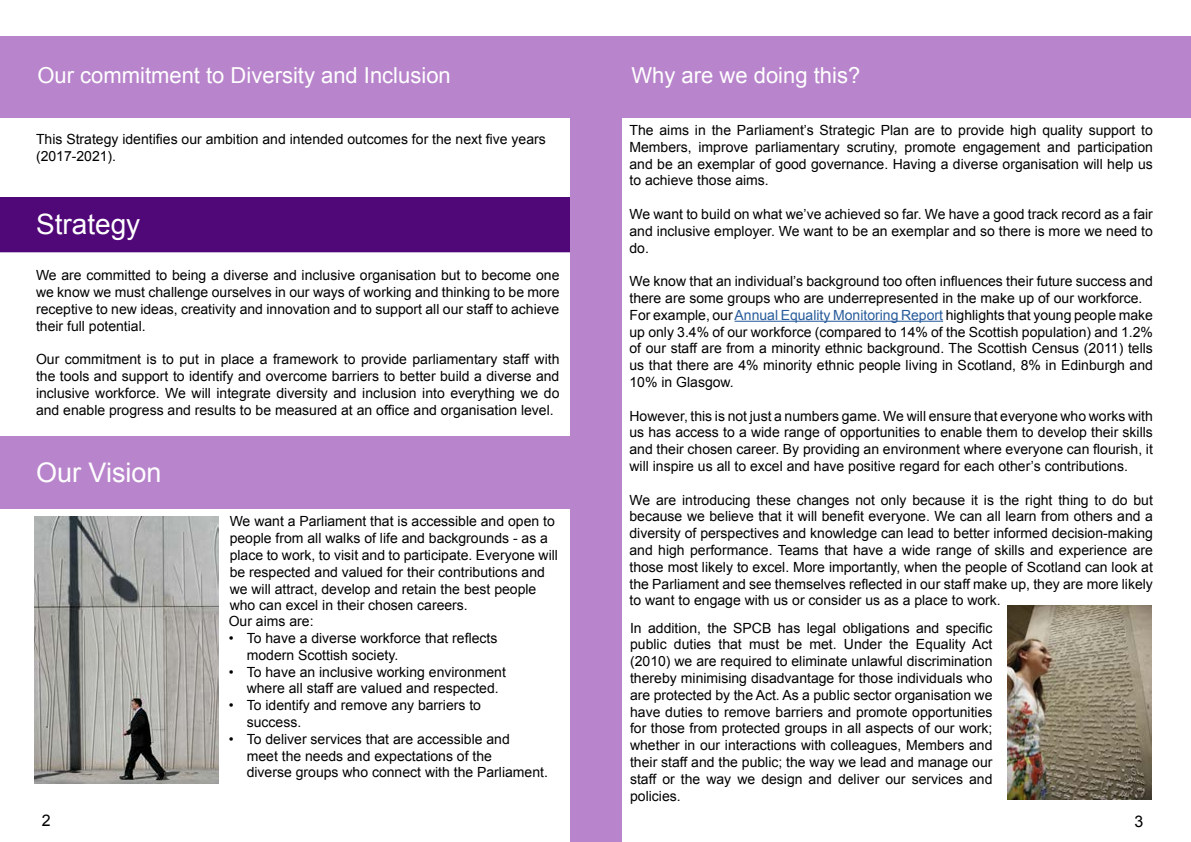
<style>
.page{position:relative;width:1191px;height:842px;background:#fff}
.page>*{position:absolute;margin:0;border:0;box-sizing:border-box;transform-origin:0 0}
.t1{font:28px "Arial";color:#fff}
.t2{font:27px "Arial";color:#fff}
.t3{font:22px "Arial";color:#fff}
.t4{font:16px "Arial";color:#000}
.t5{font:14px/16.8px "Arial";color:#000}
.s1{color:#275b9b}
</style>
<div class="page">
<div style="left:0;top:36px;width:597px;height:81px;background:#b884cb"></div>
<div style="left:0;top:197px;width:570px;height:55px;background:#500778"></div>
<img style="left:34px;top:516px;width:185px;height:268px">
<div style="left:0;top:436px;width:597px;height:72px;background:#b884cb"></div>
<div style="left:597px;top:36px;width:594px;height:81px;background:#b884cb"></div>
<div style="left:570px;top:36px;width:51px;height:806px;background:#b884cb"></div>
<hr style="left:734px;top:321px;width:209px;height:1px;background:#275b9b">
<img style="left:1007px;top:605px;width:144px;height:194px">
<h3 class="t3" style="left:37px;top:60px;width:415px">Our commitment to Diversity and Inclusion</h3>
<p class="t5" style="left:36px;top:131px;width:511px">This Strategy identifies our ambition and intended outcomes for the next five years (2017-2021).</p>
<h1 class="t1" style="left:36px;top:206px;width:106px">Strategy</h1>
<p class="t5" style="left:36px;top:267px;width:525px;text-align:justify">We are committed to being a diverse and inclusive organisation but to become one we know we must challenge ourselves in our ways of working and thinking to be more receptive to new ideas, creativity and innovation and to support all our staff to achieve their full potential.</p>
<p class="t5" style="left:36px;top:351px;width:525px;text-align:justify">Our commitment is to put in place a framework to provide parliamentary staff with the tools and support to identify and overcome barriers to better build a diverse and inclusive workforce. We will integrate diversity and inclusion into everything we do and enable progress and results to be measured at an office and organisation level.</p>
<h2 class="t2" style="left:36px;top:455px;width:127px">Our Vision</h2>
<p class="t5" style="left:229px;top:513px;width:331px">We want a Parliament that is accessible and open to people from all walks of life and backgrounds - as a place to work, to visit and to participate. Everyone will be respected and valued for their contributions and we will attract, develop and retain the best people who can excel in their chosen careers.<br>Our aims are:</p>
<p class="t5" style="left:247px;top:630px;width:252px;text-indent:-18px">• To have a diverse workforce that reflects modern Scottish society.</p>
<p class="t5" style="left:247px;top:663px;width:261px;text-indent:-18px">• To have an inclusive working environment where all staff are valued and respected.</p>
<p class="t5" style="left:247px;top:697px;width:236px;text-indent:-18px">• To identify and remove any barriers to success.</p>
<p class="t5" style="left:247px;top:730px;width:303px;text-indent:-18px">• To deliver services that are accessible and<br>meet the needs and expectations of the<br>diverse groups who connect with the Parliament.</p>
<h3 class="t3" style="left:631px;top:60px;width:230px">Why are we doing this?</h3>
<p class="t5" style="left:629px;top:122px;width:525px;text-align:justify">The aims in the Parliament’s Strategic Plan are to provide high quality support to Members, improve parliamentary scrutiny, promote engagement and participation and be an exemplar of good governance. Having a diverse organisation will help us to achieve those aims.</p>
<p class="t5" style="left:629px;top:206px;width:525px;text-align:justify">We want to build on what we’ve achieved so far. We have a good track record as a fair and inclusive employer. We want to be an exemplar and so there is more we need to do.</p>
<p class="t5" style="left:629px;top:273px;width:525px">We know that an individual’s background too often influences their future success and there are some groups who are underrepresented in the make up of our workforce.<br>For example, our <span class="s1">Annual Equality Monitoring Report</span> highlights that young people make up only 3.4% of our workforce (compared to 14% of the Scottish population) and 1.2% of our staff are from a minority ethnic background. The Scottish Census (2011) tells us that there are 4% minority ethnic people living in Scotland, 8% in Edinburgh and 10% in Glasgow.</p>
<p class="t5" style="left:629px;top:407px;width:525px;text-align:justify">However, this is not just a numbers game. We will ensure that everyone who works with us has access to a wide range of opportunities to enable them to develop their skills and their chosen career. By providing an environment where everyone can flourish, it will inspire us all to excel and have positive regard for each other’s contributions.</p>
<p class="t5" style="left:629px;top:491px;width:525px;text-align:justify">We are introducing these changes not only because it is the right thing to do but because we believe that it will benefit everyone. We can all learn from others and a diversity of perspectives and knowledge can lead to better informed decision-making and high performance. Teams that have a wide range of skills and experience are those most likely to excel. More importantly, when the people of Scotland can look at the Parliament and see themselves reflected in our staff make up, they are more likely to want to engage with us or consider us as a place to work.</p>
<p class="t5" style="left:630px;top:619px;width:364px;text-align:justify">In addition, the SPCB has legal obligations and specific public duties that must be met. Under the Equality Act (2010) we are required to eliminate unlawful discrimination thereby minimising disadvantage for those individuals who are protected by the Act. As a public sector organisation we have duties to remove barriers and promote opportunities for those from protected groups in all aspects of our work; whether in our interactions with colleagues, Members and their staff and the public; the way we lead and manage our staff or the way we design and deliver our services and policies.</p>
<p class="t4" style="left:42px;top:810px;width:10px">2</p>
<p class="t4" style="left:1134px;top:811px;width:10px">3</p>
</div>
